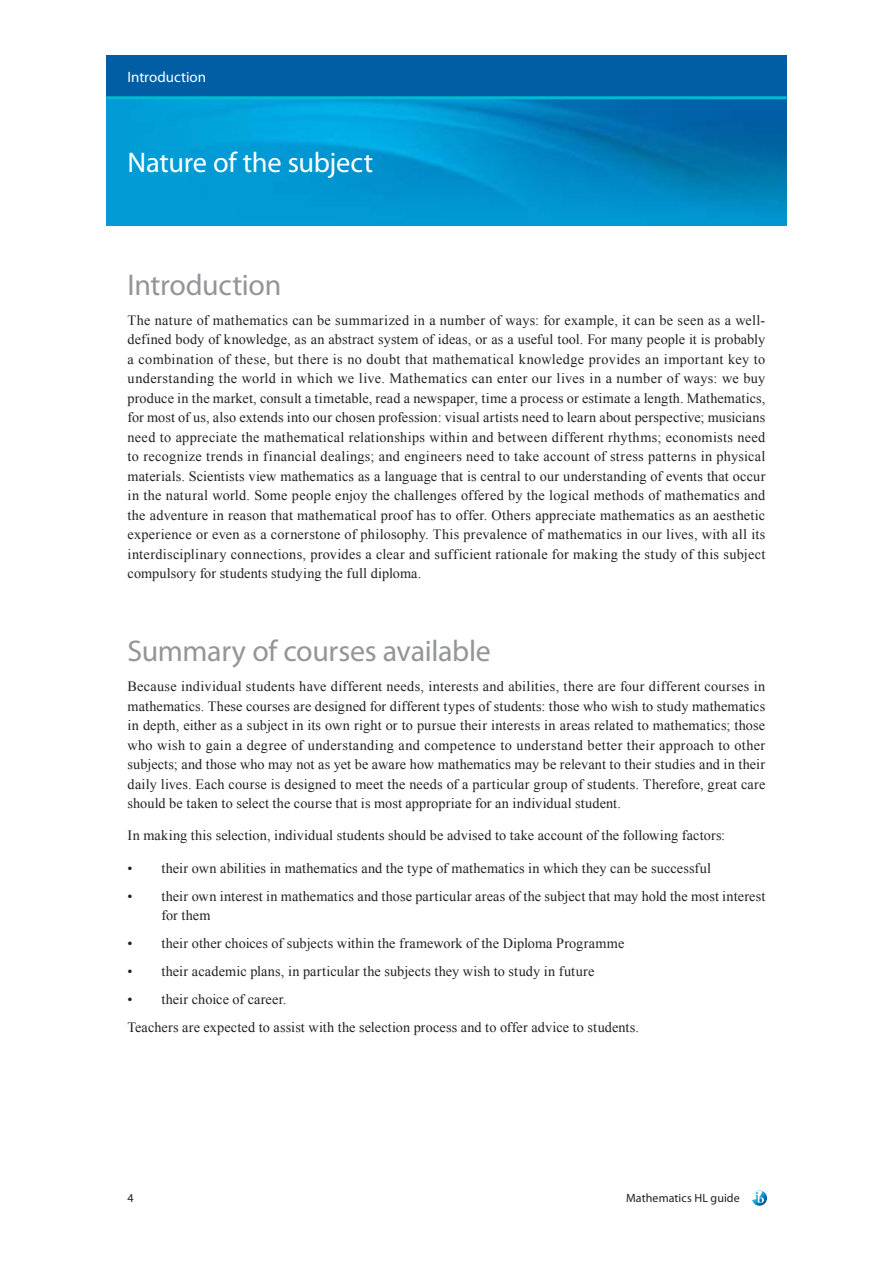
<style>
.page{position:relative;width:893px;height:1263px;background:#fff}
.page>*{position:absolute;margin:0;border:0;box-sizing:border-box;transform-origin:0 0}
.t1{font:30px "Myriad Pro";letter-spacing:-.01em;color:#939598}
.t2{font:28.5px "Myriad Pro";letter-spacing:-.01em;color:#fff}
.t3{font:15px "Myriad Pro";color:#fff}
.t4{font:14.25px/19.5px "Times New Roman";letter-spacing:.01em;color:#231f20;text-align:justify}
.t5{font:12px "Myriad Pro";letter-spacing:.01em;color:#231f20}
</style>
<div class="page">
<svg style="left:752px;top:1190px;width:15px;height:16px"></svg>
<img style="left:106px;top:99px;width:681px;height:126px">
<div style="left:106px;top:55px;width:681px;height:43px;background:#015ea4"></div>
<hr style="left:106px;top:96px;width:681px;height:3px;background:#00bad1">
<p class="t3" style="left:128px;top:67px;width:80px">Introduction</p>
<h2 class="t2" style="left:128px;top:145px;width:247px">Nature of the subject</h2>
<h1 class="t1" style="left:128px;top:266px;width:155px">Introduction</h1>
<p class="t4" style="left:128px;top:310px;width:639px">The nature of mathematics can be summarized in a number of ways: for example, it can be seen as a well&shy;defined body of knowledge, as an abstract system of ideas, or as a useful tool. For many people it is probably a combination of these, but there is no doubt that mathematical knowledge provides an important key to understanding the world in which we live. Mathematics can enter our lives in a number of ways: we buy produce in the market, consult a timetable, read a newspaper, time a process or estimate a length. Mathematics, for most of us, also extends into our chosen profession: visual artists need to learn about perspective; musicians need to appreciate the mathematical relationships within and between different rhythms; economists need to recognize trends in financial dealings; and engineers need to take account of stress patterns in physical materials. Scientists view mathematics as a language that is central to our understanding of events that occur in the natural world. Some people enjoy the challenges offered by the logical methods of mathematics and the adventure in reason that mathematical proof has to offer. Others appreciate mathematics as an aesthetic experience or even as a cornerstone of philosophy. This prevalence of mathematics in our lives, with all its interdisciplinary connections, provides a clear and sufficient rationale for making the study of this subject compulsory for students studying the full diploma.</p>
<h1 class="t1" style="left:128px;top:632px;width:365px">Summary of courses available</h1>
<p class="t4" style="left:128px;top:676px;width:639px">Because individual students have different needs, interests and abilities, there are four different courses in mathematics. These courses are designed for different types of students: those who wish to study mathematics in depth, either as a subject in its own right or to pursue their interests in areas related to mathematics; those who wish to gain a degree of understanding and competence to understand better their approach to other subjects; and those who may not as yet be aware how mathematics may be relevant to their studies and in their daily lives. Each course is designed to meet the needs of a particular group of students. Therefore, great care should be taken to select the course that is most appropriate for an individual student.</p>
<p class="t4" style="left:128px;top:826px;width:599px">In making this selection, individual students should be advised to take account of the following factors:</p>
<p class="t4" style="left:128px;top:858px;width:585px">• their own abilities in mathematics and the type of mathematics in which they can be successful</p>
<p class="t4" style="left:162px;top:886px;width:605px;text-indent:-34px">• their own interest in mathematics and those particular areas of the subject that may hold the most interest for them</p>
<p class="t4" style="left:128px;top:933px;width:498px">• their other choices of subjects within the framework of the Diploma Programme</p>
<p class="t4" style="left:128px;top:961px;width:468px">• their academic plans, in particular the subjects they wish to study in future</p>
<p class="t4" style="left:128px;top:985px;width:513px;line-height:28px">• their choice of career.<br>Teachers are expected to assist with the selection process and to offer advice to students.</p>
<p class="t5" style="left:128px;top:1190px;width:8px">4</p>
<p class="t5" style="left:626px;top:1190px;width:115px">Mathematics HL guide</p>
</div>
